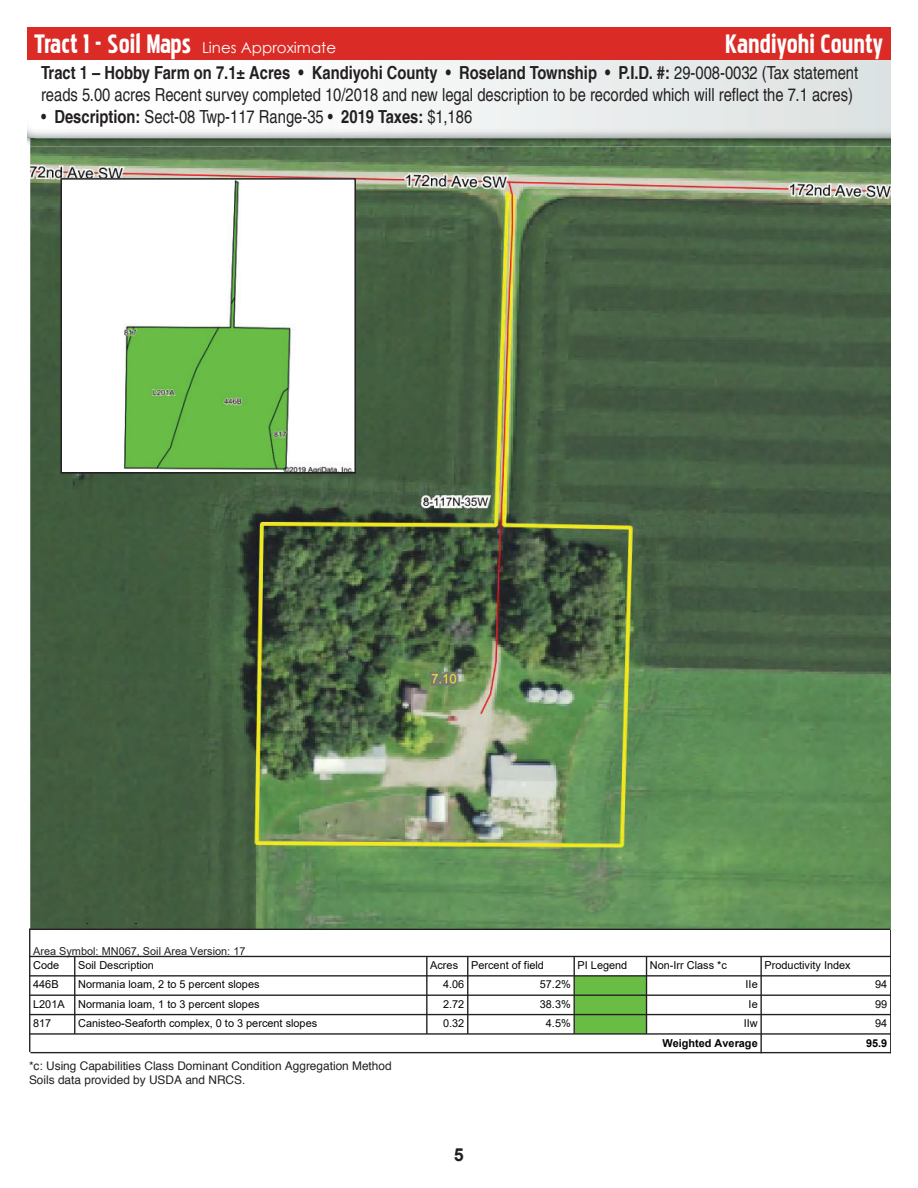
<style>
.page{position:relative;width:918px;height:1188px;background:#fff}
.page>*{position:absolute;margin:0;border:0;box-sizing:border-box;transform-origin:0 0}
.t1{font:33px "Pakenham";color:#fff}
.t2{font:condensed 18px/21.6px "Helvetica LT Pro";color:#231f20}
.t3{font:700 18px "Arial";color:#231f20}
.t4{font:15px "Century Gothic";color:#fff}
.t5{font:13.05px "Helvetica";color:#040503}
.t6{font:11.85px/13.6px "Helvetica";color:#231f20}
.t7{font:10.95px "Arial";color:#040503}
.t8{font:10.95px "Arial";color:#231f20}
.t9{font:700 10.95px "Arial";color:#040503}
.s1{font-family:"Pakenham";font-size:33px}
.s2{font-weight:700}
</style>
<div class="page">
<img style="left:30px;top:146px;width:861px;height:784px">
<img style="left:27px;top:138px;width:864px;height:8px">
<img style="left:27px;top:59px;width:864px;height:79px">
<div style="left:575px;top:976px;width:71px;height:19px;background:#69bd45"></div>
<div style="left:575px;top:995px;width:71px;height:20px;background:#69bd45"></div>
<div style="left:575px;top:1015px;width:71px;height:19px;background:#69bd45"></div>
<hr style="left:890px;top:930px;width:1px;height:123px;background:#231f20">
<hr style="left:74px;top:956px;width:1px;height:78px;background:#231f20">
<hr style="left:426px;top:956px;width:2px;height:78px;background:#231f20">
<hr style="left:467px;top:956px;width:1px;height:78px;background:#231f20">
<hr style="left:574px;top:956px;width:1px;height:78px;background:#231f20">
<hr style="left:646px;top:956px;width:1px;height:78px;background:#231f20">
<hr style="left:760px;top:956px;width:2px;height:97px;background:#231f20">
<hr style="left:30px;top:956px;width:861px;height:1px;background:#231f20">
<hr style="left:30px;top:975px;width:861px;height:2px;background:#231f20">
<hr style="left:30px;top:995px;width:861px;height:1px;background:#231f20">
<hr style="left:30px;top:1014px;width:861px;height:1px;background:#231f20">
<hr style="left:30px;top:1033px;width:861px;height:2px;background:#231f20">
<hr style="left:30px;top:1052px;width:861px;height:1px;background:#231f20">
<hr style="left:29px;top:929px;width:1px;height:123px;background:#231f20">
<hr style="left:29px;top:929px;width:861px;height:1px;background:#231f20">
<div style="left:27px;top:27px;width:864px;height:32px;background:#db2b26"></div>
<img style="left:63px;top:181px;width:290px;height:290px">
<div style="left:60px;top:178px;width:296px;height:296px;border:2px solid #231f20"></div>
<p class="t4" style="left:34px;top:37px;width:304px"><span class="s1">Tract 1 - Soil Maps</span> Lines Approximate</p>
<h1 class="t1" style="left:725px;top:29px;width:159px">Kandiyohi County</h1>
<p class="t2" style="left:41px;top:62px;width:819px"><span class="s2">Tract 1 – Hobby Farm on 7.1± Acres • Kandiyohi County • Roseland Township • P.I.D. #:</span> 29-008-0032 (Tax statement reads 5.00 acres Recent survey completed 10/2018 and new legal description to be recorded which will reflect the 7.1 acres)</p>
<p class="t2" style="left:41px;top:105px;width:433px">• <span class="s2">Description:</span> Sect-08 Twp-117 Range-35 • <span class="s2">2019 Taxes:</span> $1,186</p>
<p class="t8" style="left:33px;top:944px;width:214px">Area Symbol: MN067, Soil Area Version: 17</p>
<p class="t7" style="left:33px;top:958px;width:28px">Code</p>
<p class="t7" style="left:78px;top:958px;width:77px">Soil Description</p>
<p class="t7" style="left:430px;top:958px;width:115px">Acres Percent of field</p>
<p class="t7" style="left:578px;top:958px;width:51px">PI Legend</p>
<p class="t7" style="left:650px;top:958px;width:79px">Non-Irr Class *c</p>
<p class="t7" style="left:765px;top:958px;width:88px">Productivity Index</p>
<p class="t7" style="left:33px;top:977px;width:27px">446B</p>
<p class="t7" style="left:78px;top:977px;width:183px">Normania loam, 2 to 5 percent slopes</p>
<p class="t7" style="left:443px;top:977px;width:23px">4.06</p>
<p class="t7" style="left:540px;top:977px;width:32px">57.2%</p>
<p class="t7" style="left:746px;top:977px;width:14px">IIe</p>
<p class="t7" style="left:875px;top:977px;width:14px">94</p>
<p class="t7" style="left:33px;top:996px;width:228px">L201A Normania loam, 1 to 3 percent slopes</p>
<p class="t7" style="left:443px;top:996px;width:23px">2.72</p>
<p class="t7" style="left:540px;top:996px;width:32px">38.3%</p>
<p class="t7" style="left:749px;top:996px;width:11px">Ie</p>
<p class="t7" style="left:875px;top:996px;width:14px">99</p>
<p class="t7" style="left:33px;top:1016px;width:20px">817</p>
<p class="t7" style="left:78px;top:1016px;width:241px">Canisteo-Seaforth complex, 0 to 3 percent slopes</p>
<p class="t7" style="left:443px;top:1016px;width:23px">0.32</p>
<p class="t7" style="left:546px;top:1016px;width:26px">4.5%</p>
<p class="t7" style="left:744px;top:1016px;width:15px">IIw</p>
<p class="t7" style="left:875px;top:1016px;width:14px">94</p>
<p class="t9" style="left:662px;top:1035px;width:97px">Weighted Average</p>
<p class="t9" style="left:866px;top:1035px;width:23px">95.9</p>
<p class="t6" style="left:29px;top:1059px;width:364px">*c: Using Capabilities Class Dominant Condition Aggregation Method<br>Soils data provided by USDA and NRCS.</p>
<p class="t5" style="left:751px;top:957px;width:31px">207ft</p>
<p class="t3" style="left:454px;top:1143px;width:12px">5</p>
</div>
